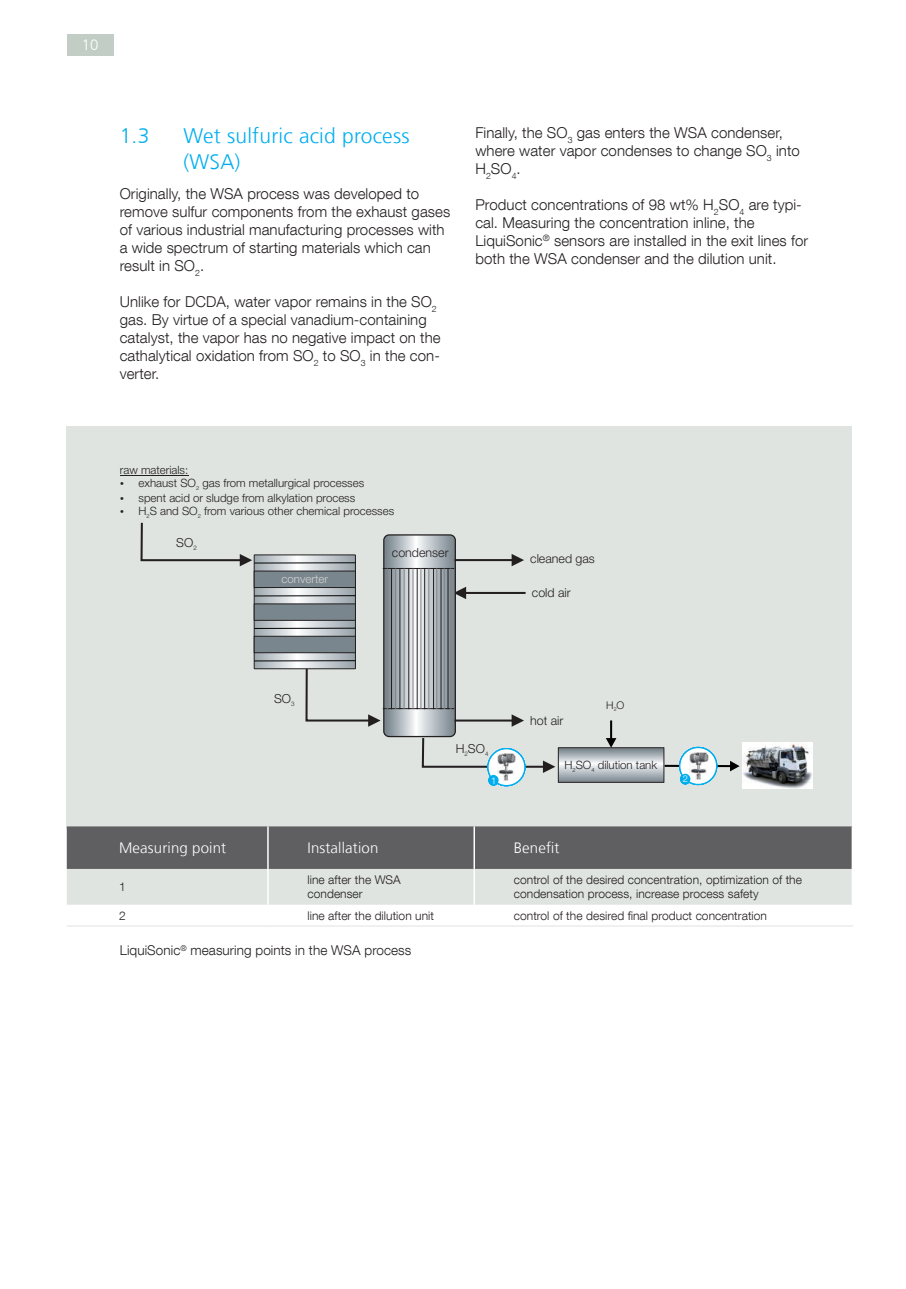
<style>
.page{position:relative;width:906px;height:1289px;background:#fff}
.page>*{position:absolute;margin:0;border:0;box-sizing:border-box;transform-origin:0 0}
.t1{font:300 21px/25.2px "Frutiger LT Com";letter-spacing:.01em;color:#00aeef}
.t2{font:300 15px/18px "Helvetica Neue LT Com";letter-spacing:.005em;color:#231f20}
.t3{font:300 15px "Frutiger LT Com";letter-spacing:.01em;color:#fff}
.t4{font:300 13.5px "Helvetica Neue LT Com";letter-spacing:.005em;color:#231f20}
.t5{font:300 12.45px "Helvetica Neue LT Com";color:#231f20}
.t6{font:300 12px/14.4px "Helvetica Neue LT Com";letter-spacing:.005em;color:#231f20}
.t7{font:300 11.4px/13.5px "Helvetica Neue LT Com";color:#231f20}
.t8{font:300 11.4px "Helvetica Neue LT Com";color:#d1d2d4}
.t9{font:300 10.65px "Helvetica Neue LT Com";color:#231f20}
.t10{font:300 9.3px "Helvetica Neue LT Com";color:#fff}
.t11{font:300 6.15px "Helvetica Neue LT Com";color:#231f20}
.t12{font:300 5.7px "Helvetica Neue LT Com";color:#231f20}
</style>
<div class="page">
<div style="left:67px;top:34px;width:47px;height:21px;background:#c2cdc5"></div>
<div style="left:67px;top:426px;width:785px;height:402px;background:#dfe4e1"></div>
<hr style="left:664px;top:764px;width:67px;height:3px;background:#000">
<svg style="left:730px;top:761px;width:9px;height:10px"></svg>
<img style="left:742px;top:742px;width:70px;height:46px">
<svg style="left:785px;top:762px;width:9px;height:7px"></svg>
<svg style="left:680px;top:747px;width:36px;height:37px"></svg>
<div style="left:679px;top:746px;width:38px;height:39px;border:1px solid #00aeef;border-radius:50%"></div>
<svg style="left:488px;top:748px;width:37px;height:37px"></svg>
<div style="left:487px;top:748px;width:38px;height:38px;border:1px solid #00aeef;border-radius:50%"></div>
<svg style="left:140px;top:522px;width:522px;height:260px"></svg>
<div style="left:558px;top:747px;width:106px;height:35px;border:1px solid #231f20"></div>
<hr style="left:120px;top:475px;width:68px;height:1px;background:#231f20">
<img style="left:689px;top:752px;width:19px;height:27px">
<div style="left:680px;top:773px;width:10px;height:11px;background:#00aeef;border-radius:50%"></div>
<img style="left:497px;top:753px;width:19px;height:27px">
<div style="left:488px;top:775px;width:10px;height:10px;background:#00aeef;border-radius:50%"></div>
<svg style="left:67px;top:826px;width:784px;height:78px;background:#999b9b"></svg>
<hr style="left:267px;top:826px;width:2px;height:43px;background:#fff">
<hr style="left:473px;top:826px;width:2px;height:43px;background:#fff">
<hr style="left:851px;top:826px;width:2px;height:43px;background:#fff">
<hr style="left:267px;top:869px;width:2px;height:35px;background:#fff">
<hr style="left:473px;top:869px;width:2px;height:35px;background:#fff">
<hr style="left:67px;top:925px;width:201px;height:1px;background:#dfe4e1">
<hr style="left:268px;top:925px;width:206px;height:1px;background:#dfe4e1">
<hr style="left:474px;top:925px;width:379px;height:1px;background:#dfe4e1">
<p class="t3" style="left:82px;top:36px;width:18px">10</p>
<h1 class="t1" style="left:120px;top:124px;width:31px">1.3</h1>
<h1 class="t1" style="left:183px;top:124px;width:227px">Wet sulfuric acid process (WSA)</h1>
<p class="t2" style="left:120px;top:185px;width:332px">Originally, the WSA process was developed to remove sulfur components from the exhaust gases of various industrial manufacturing processes with a wide spectrum of starting materials which can result in SO<sub>2</sub>.</p>
<p class="t2" style="left:120px;top:293px;width:322px">Unlike for DCDA, water vapor remains in the SO<sub>2 </sub>gas. By virtue of a special vanadium-containing catalyst, the vapor has no negative impact on the cathalytical oxidation from SO<sub>2</sub> to SO<sub>3</sub> in the con&shy;verter.</p>
<p class="t2" style="left:475px;top:124px;width:326px">Finally, the SO<sub>3</sub> gas enters the WSA condenser, where water vapor condenses to change SO<sub>3</sub> into<br>H<sub>2</sub>SO<sub>4</sub>.</p>
<p class="t2" style="left:475px;top:196px;width:334px">Product concentrations of 98 wt% H<sub>2</sub>SO<sub>4</sub> are typi&shy;cal. Measuring the concentration inline, the LiquiSonic<sup>®</sup> sensors are installed in the exit lines for both the WSA condenser and the dilution unit.</p>
<p class="t7" style="left:139px;top:464px;width:227px;text-indent:-19px">raw materials:<br>exhaust SO gas from metallurgical processes</p>
<p class="t7" style="left:139px;top:492px;width:257px">spent acid or sludge from alkylation process<br>H S and SO from various other chemical processes</p>
<p class="t12" style="left:196px;top:485px;width:5px">2</p>
<p class="t12" style="left:147px;top:513px;width:5px">2</p>
<p class="t12" style="left:198px;top:513px;width:5px">2</p>
<p class="t5" style="left:176px;top:538px;width:22px">SO<sub>2</sub></p>
<p class="t8" style="left:282px;top:574px;width:48px">converter</p>
<p class="t5" style="left:392px;top:547px;width:58px">condenser</p>
<p class="t5" style="left:530px;top:554px;width:66px">cleaned gas</p>
<p class="t5" style="left:532px;top:588px;width:40px">cold air</p>
<p class="t5" style="left:274px;top:694px;width:22px">SO<sub>3</sub></p>
<p class="t5" style="left:456px;top:744px;width:31px">H SO</p>
<p class="t11" style="left:464px;top:751px;width:5px">2</p>
<p class="t11" style="left:485px;top:751px;width:5px">4</p>
<p class="t5" style="left:530px;top:716px;width:35px">hot air</p>
<p class="t9" style="left:606px;top:701px;width:20px">H <sub>2</sub>O</p>
<p class="t7" style="left:564px;top:759px;width:94px">H SO dilution tank</p>
<p class="t12" style="left:572px;top:767px;width:5px">2</p>
<p class="t12" style="left:591px;top:767px;width:5px">4</p>
<p class="t10" style="left:491px;top:776px;width:7px">1</p>
<p class="t10" style="left:683px;top:775px;width:7px">2</p>
<p class="t10" style="left:683px;top:775px;width:7px">39</p>
<p class="t10" style="left:491px;top:776px;width:7px">39</p>
<p class="t3" style="left:119px;top:839px;width:109px">Measuring point</p>
<p class="t3" style="left:307px;top:839px;width:72px">Installation</p>
<p class="t3" style="left:514px;top:839px;width:47px">Benefit</p>
<p class="t6" style="left:119px;top:879px;width:8px">1</p>
<p class="t6" style="left:307px;top:872px;width:95px">line after the WSA condenser</p>
<p class="t6" style="left:514px;top:872px;width:290px">control of the desired concentration, optimization of the condensation process, increase process safety</p>
<p class="t6" style="left:119px;top:907px;width:8px">2</p>
<p class="t6" style="left:307px;top:907px;width:128px">line after the dilution unit</p>
<p class="t6" style="left:514px;top:907px;width:255px">control of the desired final product concentration</p>
<p class="t4" style="left:120px;top:942px;width:293px">LiquiSonic<sup>®</sup> measuring points in the WSA process</p>
</div>
